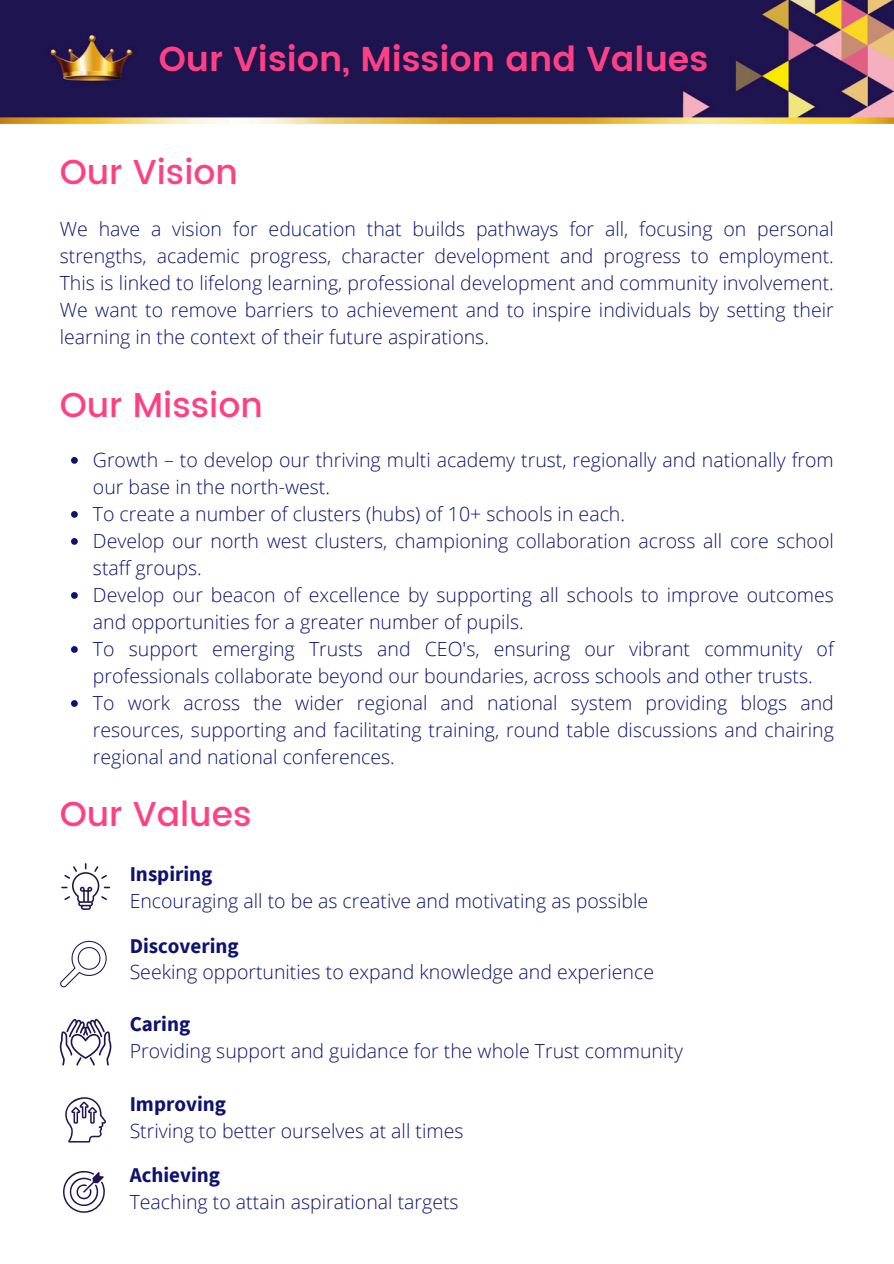
<style>
.page{position:relative;width:894px;height:1264px;background:#fff}
.page>*{position:absolute;margin:0;border:0;box-sizing:border-box;transform-origin:0 0}
.t1{font:500 34.5px "Poppins";color:#ff4084}
.t2{font:600 34.5px "Poppins";color:#ff4084}
.t3{font:700 21px "Source Sans Pro";color:#0e1270}
.t4{font:300 19.5px/27px "Open Sans";color:#0e1270}
</style>
<div class="page">
<img style="left:0;top:0;width:893px;height:124px">
<svg style="left:71px;top:457px;width:7px;height:7px"></svg>
<svg style="left:71px;top:511px;width:7px;height:7px"></svg>
<svg style="left:71px;top:538px;width:7px;height:7px"></svg>
<svg style="left:71px;top:592px;width:7px;height:7px"></svg>
<svg style="left:71px;top:646px;width:7px;height:7px"></svg>
<svg style="left:71px;top:700px;width:7px;height:7px"></svg>
<svg style="left:60px;top:1018px;width:51px;height:47px"></svg>
<svg style="left:65px;top:1097px;width:41px;height:45px"></svg>
<svg style="left:61px;top:863px;width:49px;height:46px"></svg>
<svg style="left:60px;top:940px;width:47px;height:47px"></svg>
<svg style="left:63px;top:1170px;width:42px;height:42px"></svg>
<p class="t2" style="left:159px;top:39px;width:550px">Our Vision, Mission and Values</p>
<h1 class="t1" style="left:60px;top:152px;width:179px">Our Vision</h1>
<h1 class="t4" style="left:60px;top:214px;width:775px;text-align:justify">We have a vision for education that builds pathways for all, focusing on personal strengths, academic progress, character development and progress to employment.<br>This is linked to lifelong learning, professional development and community involvement.<br>We want to remove barriers to achievement and to inspire individuals by setting their learning in the context of their future aspirations.</h1>
<p class="t1" style="left:60px;top:385px;width:204px">Our Mission</p>
<h1 class="t4" style="left:93px;top:446px;width:742px">Growth – to develop our thriving multi academy trust, regionally and nationally from our base in the north-west.</h1>
<p class="t4" style="left:93px;top:500px;width:533px">To create a number of clusters (hubs) of 10+ schools in each.</p>
<p class="t4" style="left:93px;top:527px;width:742px">Develop our north west clusters, championing collaboration across all core school staff groups.</p>
<p class="t4" style="left:93px;top:581px;width:742px">Develop our beacon of excellence by supporting all schools to improve outcomes and opportunities for a greater number of pupils.</p>
<p class="t4" style="left:93px;top:635px;width:742px">To support emerging Trusts and CEO's, ensuring our vibrant community of professionals collaborate beyond our boundaries, across schools and other trusts.</p>
<p class="t4" style="left:93px;top:689px;width:742px;text-align:justify">To work across the wider regional and national system providing blogs and resources, supporting and facilitating training, round table discussions and chairing regional and national conferences.</p>
<p class="t1" style="left:60px;top:793px;width:193px">Our Values</p>
<h1 class="t3" style="left:130px;top:860px;width:84px">Inspiring</h1>
<p class="t4" style="left:130px;top:887px;width:520px">Encouraging all to be as creative and motivating as possible</p>
<p class="t3" style="left:130px;top:932px;width:111px">Discovering</p>
<p class="t4" style="left:130px;top:957px;width:525px">Seeking opportunities to expand knowledge and experience</p>
<p class="t3" style="left:130px;top:1010px;width:62px">Caring</p>
<p class="t4" style="left:130px;top:1036px;width:554px">Providing support and guidance for the whole Trust community</p>
<p class="t3" style="left:130px;top:1090px;width:98px">Improving</p>
<p class="t4" style="left:130px;top:1117px;width:335px">Striving to better ourselves at all times</p>
<p class="t3" style="left:130px;top:1161px;width:92px">Achieving</p>
<p class="t4" style="left:130px;top:1187px;width:330px">Teaching to attain aspirational targets</p>
</div>
